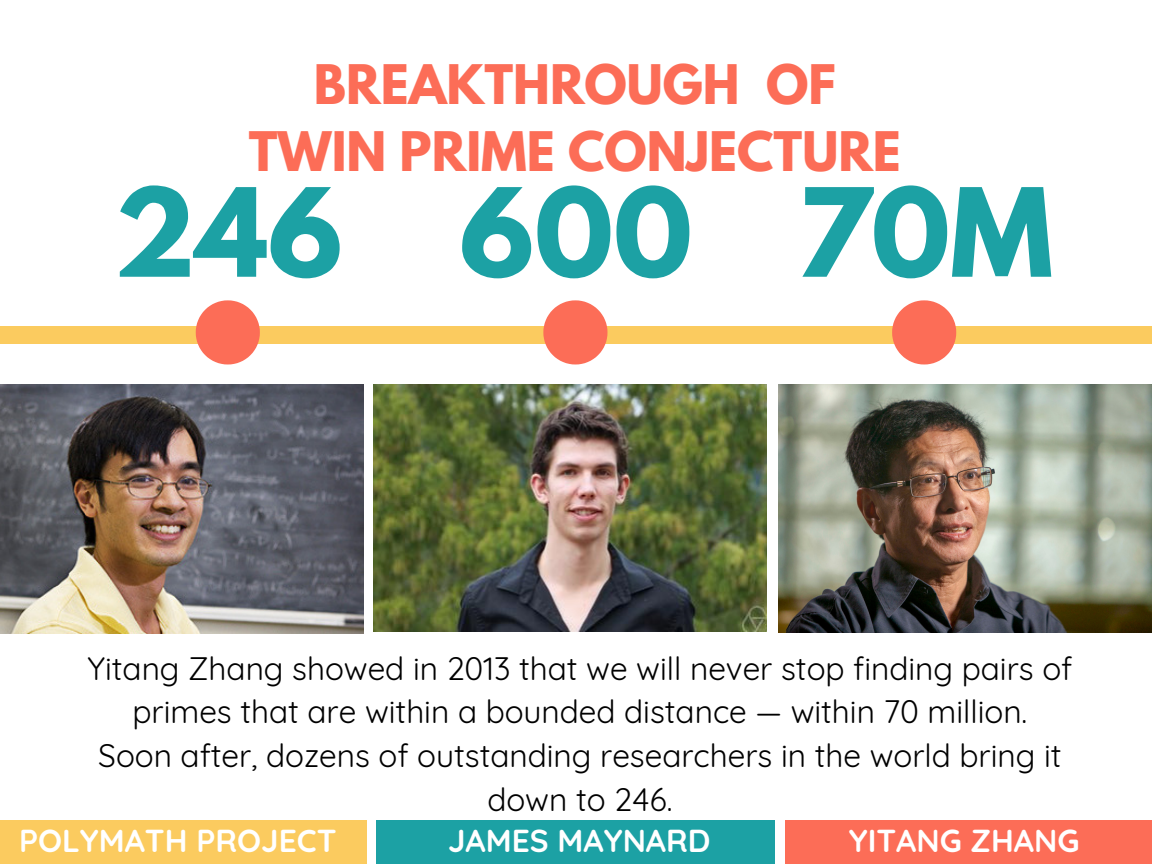
<style>
.page{position:relative;width:1152px;height:864px;background:#fff}
.page>*{position:absolute;margin:0;border:0;box-sizing:border-box;transform-origin:0 0}
.t1{font:700 108.6px "League Spartan";color:#1ca1a4}
.t2{font:700 48.3px/67.5px "League Spartan";color:#fc6d57;text-align:center}
.t3{font:31.65px/43.8px "Quicksand";color:#000;text-align:center}
.t4{font:700 31.65px "Quicksand";color:#fff}
</style>
<div class="page">
<div style="left:0;top:326px;width:1152px;height:18px;background:#fbcb5f"></div>
<svg style="left:196px;top:300px;width:64px;height:64px"></svg>
<svg style="left:543px;top:300px;width:65px;height:64px"></svg>
<svg style="left:892px;top:300px;width:64px;height:64px"></svg>
<div style="left:0;top:820px;width:367px;height:44px;background:#fbcb5f"></div>
<div style="left:377px;top:820px;width:398px;height:44px;background:#1ca1a4"></div>
<div style="left:785px;top:820px;width:367px;height:44px;background:#fc6d57"></div>
<img style="left:778px;top:385px;width:374px;height:247px">
<img style="left:374px;top:385px;width:392px;height:246px">
<img style="left:0;top:385px;width:363px;height:248px">
<h2 class="t2" style="left:249px;top:56px;width:654px">BREAKTHROUGH OF<br>TWIN PRIME CONJECTURE</h2>
<h1 class="t1" style="left:114px;top:179px;width:941px">246 600 70M</h1>
<p class="t3" style="left:87px;top:646px;width:987px">Yitang Zhang showed in 2013 that we will never stop finding pairs of primes that are within a bounded distance — within 70 million.<br>Soon after, dozens of outstanding researchers in the world bring it down to 246.</p>
<p class="t4" style="left:19px;top:821px;width:319px">POLYMATH PROJECT</p>
<p class="t4" style="left:448px;top:821px;width:264px">JAMES MAYNARD</p>
<p class="t4" style="left:849px;top:821px;width:232px">YITANG ZHANG</p>
</div>
